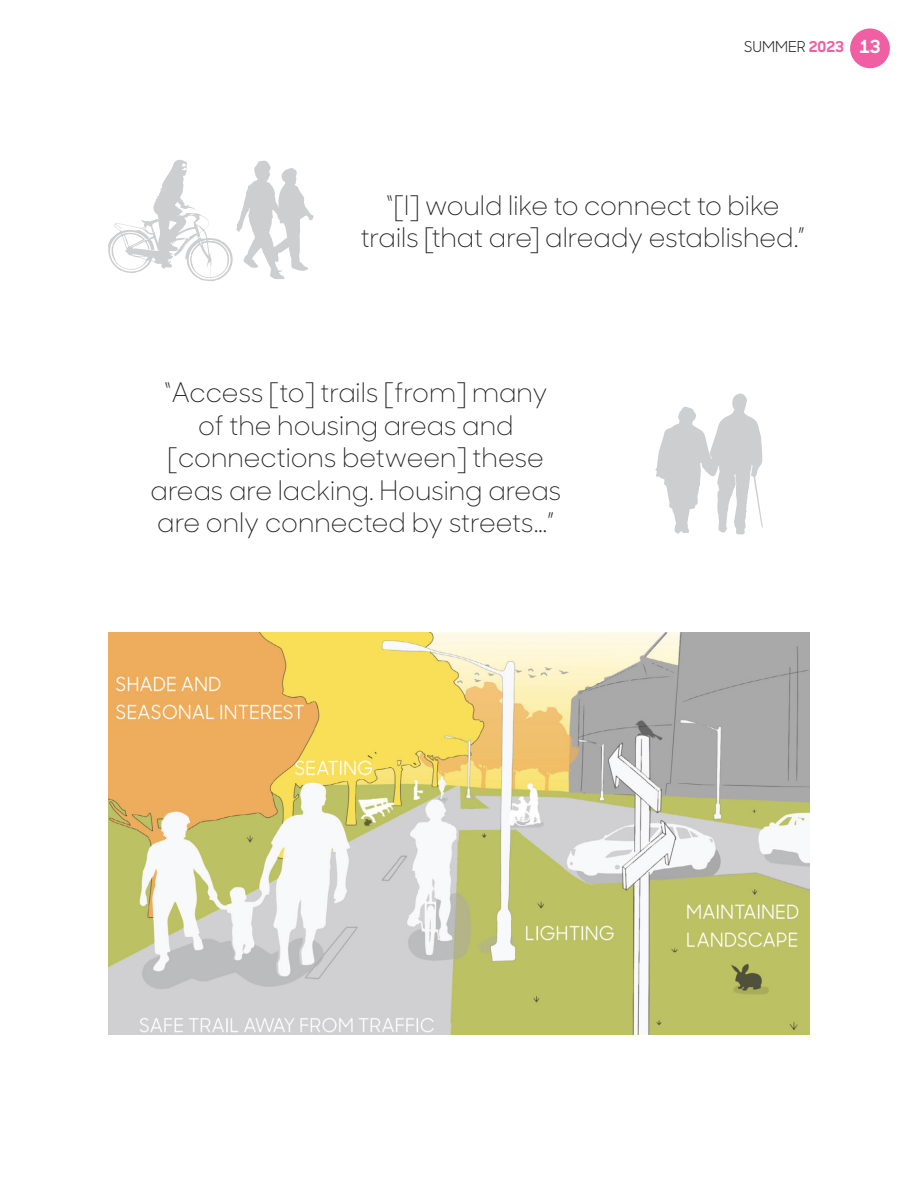
<style>
.page{position:relative;width:918px;height:1188px;background:#fff}
.page>*{position:absolute;margin:0;border:0;box-sizing:border-box;transform-origin:0 0}
.Sponsors{font:300 27px/32.4px "Sharp Sans No 1";color:#231f20;text-align:center}
.Quotes{font:300 27px/32.4px "Sharp Sans No 1";color:#231f20;text-align:center}
.t1{font:15px "Sharp Sans No 1";color:#231f20}
.s1{font-weight:700;color:#f05ea3}
.s2{font-weight:700;font-size:18px;color:#fff}
</style>
<div class="page">
<div style="left:850px;top:28px;width:40px;height:40px;background:#f05ea3;border-radius:50%"></div>
<img style="left:108px;top:633px;width:702px;height:402px">
<svg style="left:108px;top:160px;width:206px;height:121px"></svg>
<svg style="left:656px;top:394px;width:107px;height:141px"></svg>
<p class="t1" style="left:744px;top:35px;width:138px">SUMMER <span class="s1">2023</span> <span class="s2">13</span></p>
<p class="Quotes" style="left:361px;top:187px;width:446px">“[I] would like to connect to bike trails [that are] already established.”</p>
<p class="Sponsors" style="left:151px;top:375px;width:412px">“Access [to] trails [from] many of the housing areas and [connections between] these areas are lacking. Housing areas are only connected by streets…”</p>
</div>
